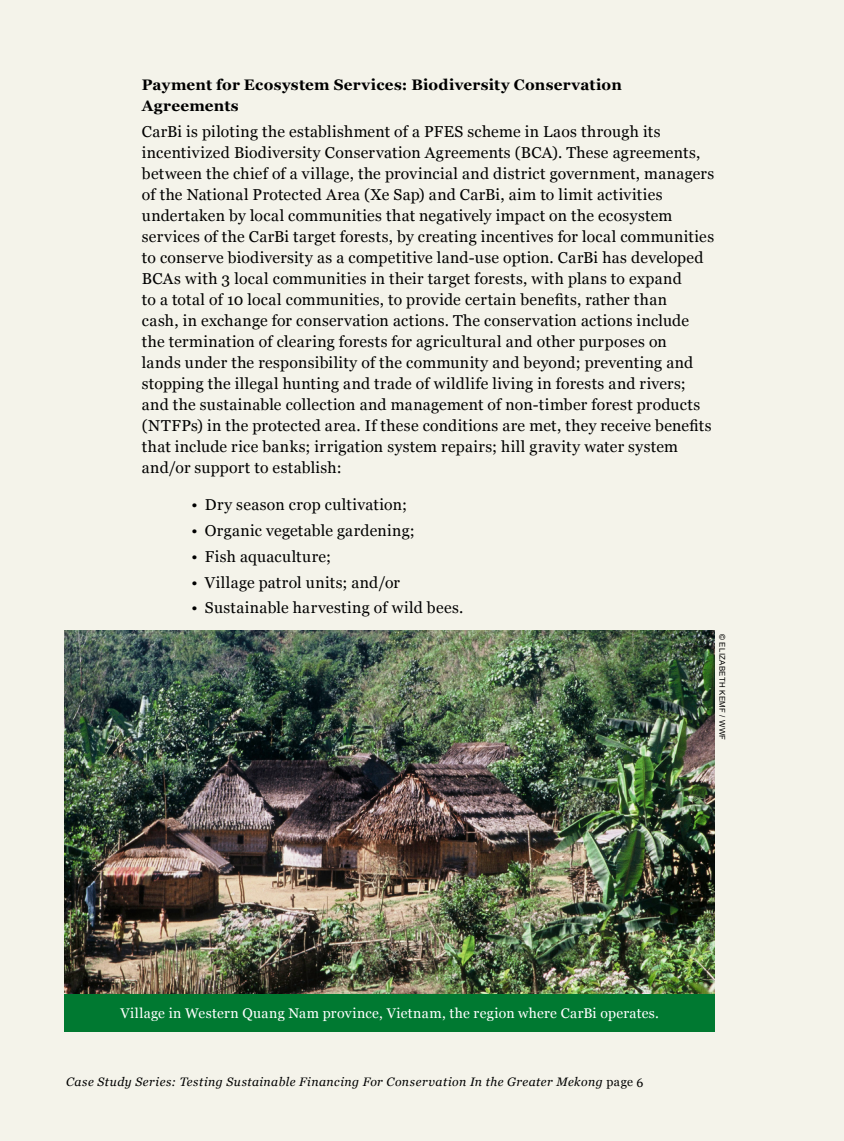
<style>
.page{position:relative;width:844px;height:1141px;background:#fff}
.page>*{position:absolute;margin:0;border:0;box-sizing:border-box;transform-origin:0 0}
.t1{font:15.75px/21px "Georgia";letter-spacing:.02em;color:#000}
.t2{font:700 15.22px/21px "Georgia";letter-spacing:.015em;color:#000}
.t3{font:14px "Georgia";letter-spacing:.025em;color:#fff}
.t4{font:italic 12.25px "Georgia";letter-spacing:.04em;color:#000}
.t5{font:7.88px "Arial";letter-spacing:.04em;color:#000}
.s1{font-style:normal}
</style>
<div class="page">
<div style="left:0;top:0;width:843px;height:1141px;background:#f4f3ea"></div>
<img style="left:64px;top:630px;width:650px;height:364px">
<div style="left:64px;top:994px;width:650px;height:38px;background:#007931"></div>
<p class="t2" style="left:142px;top:75px;width:481px">Payment for Ecosystem Services: Biodiversity Conservation<br>Agreements</p>
<p class="t1" style="left:142px;top:122px;width:573px">CarBi is piloting the establishment of a PFES scheme in Laos through its incentivized Biodiversity Conservation Agreements (BCA). These agreements, between the chief of a village, the provincial and district government, managers of the National Protected Area (Xe Sap) and CarBi, aim to limit activities undertaken by local communities that negatively impact on the ecosystem services of the CarBi target forests, by creating incentives for local communities to conserve biodiversity as a competitive land-use option. CarBi has developed BCAs with 3 local communities in their target forests, with plans to expand<br>to a total of 10 local communities, to provide certain benefits, rather than<br>cash, in exchange for conservation actions. The conservation actions include the termination of clearing forests for agricultural and other purposes on<br>lands under the responsibility of the community and beyond; preventing and stopping the illegal hunting and trade of wildlife living in forests and rivers; and the sustainable collection and management of non-timber forest products (NTFPs) in the protected area. If these conditions are met, they receive benefits that include rice banks; irrigation system repairs; hill gravity water system and/or support to establish:</p>
<p class="t1" style="left:191px;top:494px;width:217px">• Dry season crop cultivation;</p>
<p class="t1" style="left:191px;top:520px;width:225px">• Organic vegetable gardening;</p>
<p class="t1" style="left:191px;top:546px;width:141px">• Fish aquaculture;</p>
<p class="t1" style="left:191px;top:572px;width:210px">• Village patrol units; and/or</p>
<p class="t1" style="left:191px;top:598px;width:273px">• Sustainable harvesting of wild bees.</p>
<p class="t5" style="left:727px;top:634px;width:107px;rotate:90deg">© ELIZABETH KEMF / WWF</p>
<p class="t3" style="left:120px;top:1005px;width:540px">Village in Western Quang Nam province, Vietnam, the region where CarBi operates.</p>
<p class="t4" style="left:66px;top:1074px;width:578px">Case Study Series: Testing Sustainable Financing For Conservation In the Greater Mekong <span class="s1">page 6</span></p>
</div>
